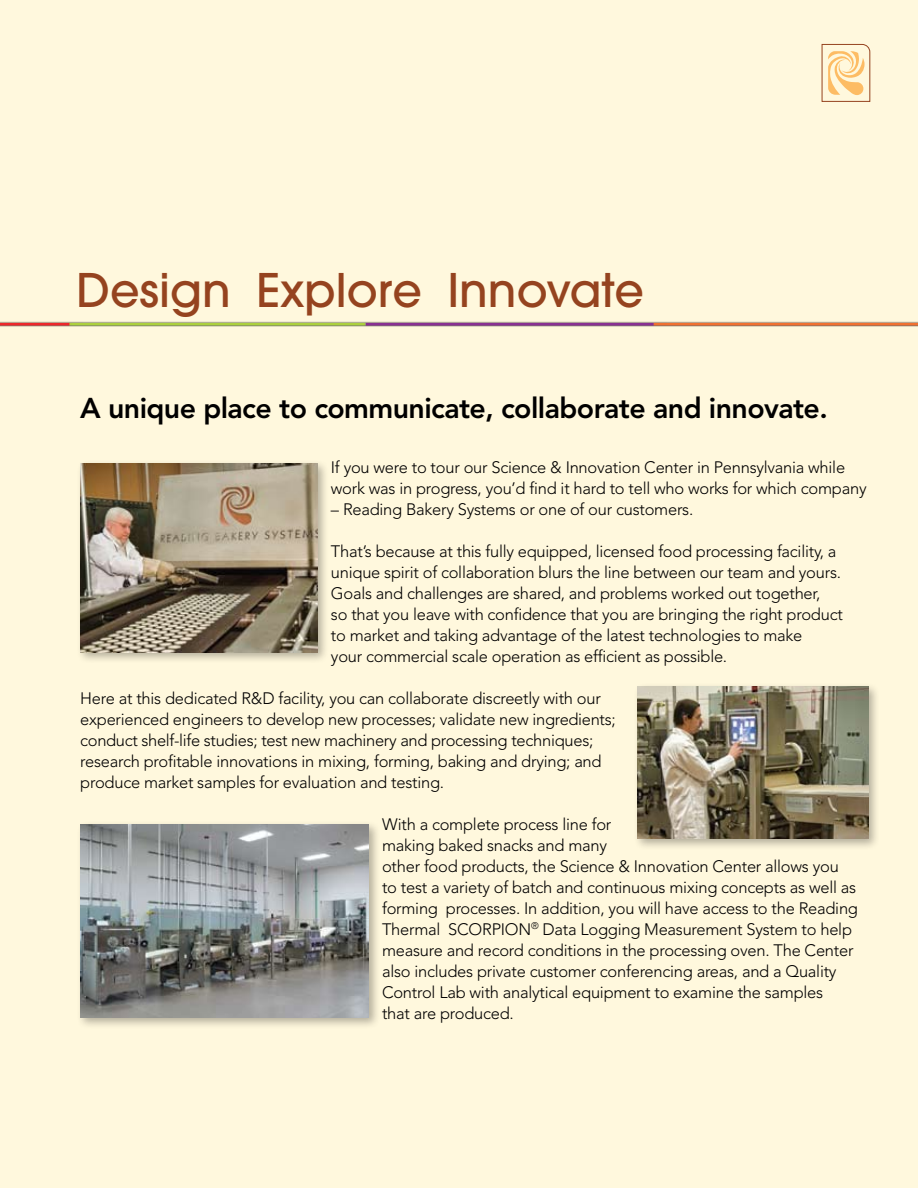
<style>
.page{position:relative;width:918px;height:1188px;background:#fff}
.page>*{position:absolute;margin:0;border:0;box-sizing:border-box;transform-origin:0 0}
.t1{font:500 46.05px "Avant Garde";color:#95431f}
.t2{font:800 28.5px "Avenir";letter-spacing:-.02em;color:#000}
.t3{font:300 16.5px/21px "Avenir";letter-spacing:-.015em;color:#000}
</style>
<div class="page">
<div style="left:76px;top:459px;width:254px;height:205px;background:#000;opacity:.3"></div>
<img style="left:80px;top:463px;width:237px;height:189px">
<div style="left:633px;top:682px;width:247px;height:168px;background:#000;opacity:.3"></div>
<img style="left:637px;top:686px;width:231px;height:153px">
<div style="left:76px;top:820px;width:304px;height:210px;background:#000;opacity:.3"></div>
<img style="left:80px;top:824px;width:289px;height:193px">
<img style="left:0;top:305px;width:918px;height:49px">
<svg style="left:822px;top:44px;width:48px;height:58px;background:#f8ddb2"></svg>
<h1 class="t1" style="left:76px;top:262px;width:569px">Design Explore Innovate</h1>
<h2 class="t2" style="left:80px;top:391px;width:749px">A unique place to communicate, collaborate and innovate.</h2>
<p class="t3" style="left:331px;top:457px;width:537px">If you were to tour our Science &amp; Innovation Center in Pennsylvania while work was in progress, you’d find it hard to tell who works for which company</p>
<p class="t3" style="left:331px;top:499px;width:364px">– Reading Bakery Systems or one of our customers.</p>
<p class="t3" style="left:331px;top:541px;width:513px">That’s because at this fully equipped, licensed food processing facility, a unique spirit of collaboration blurs the line between our team and yours.<br>Goals and challenges are shared, and problems worked out together,<br>so that you leave with confidence that you are bringing the right product to market and taking advantage of the latest technologies to make<br>your commercial scale operation as efficient as possible.</p>
<p class="t3" style="left:80px;top:688px;width:537px">Here at this dedicated R&amp;D facility, you can collaborate discreetly with our experienced engineers to develop new processes; validate new ingredients; conduct shelf-life studies; test new machinery and processing techniques; research profitable innovations in mixing, forming, baking and drying; and produce market samples for evaluation and testing.</p>
<p class="t3" style="left:382px;top:814px;width:477px">With a complete process line for<br>making baked snacks and many<br>other food products, the Science &amp; Innovation Center allows you<br>to test a variety of batch and continuous mixing concepts as well as forming processes. In addition, you will have access to the Reading Thermal SCORPION<sup>®</sup> Data Logging Measurement System to help measure and record conditions in the processing oven. The Center also includes private customer conferencing areas, and a Quality Control Lab with analytical equipment to examine the samples<br>that are produced.</p>
</div>
